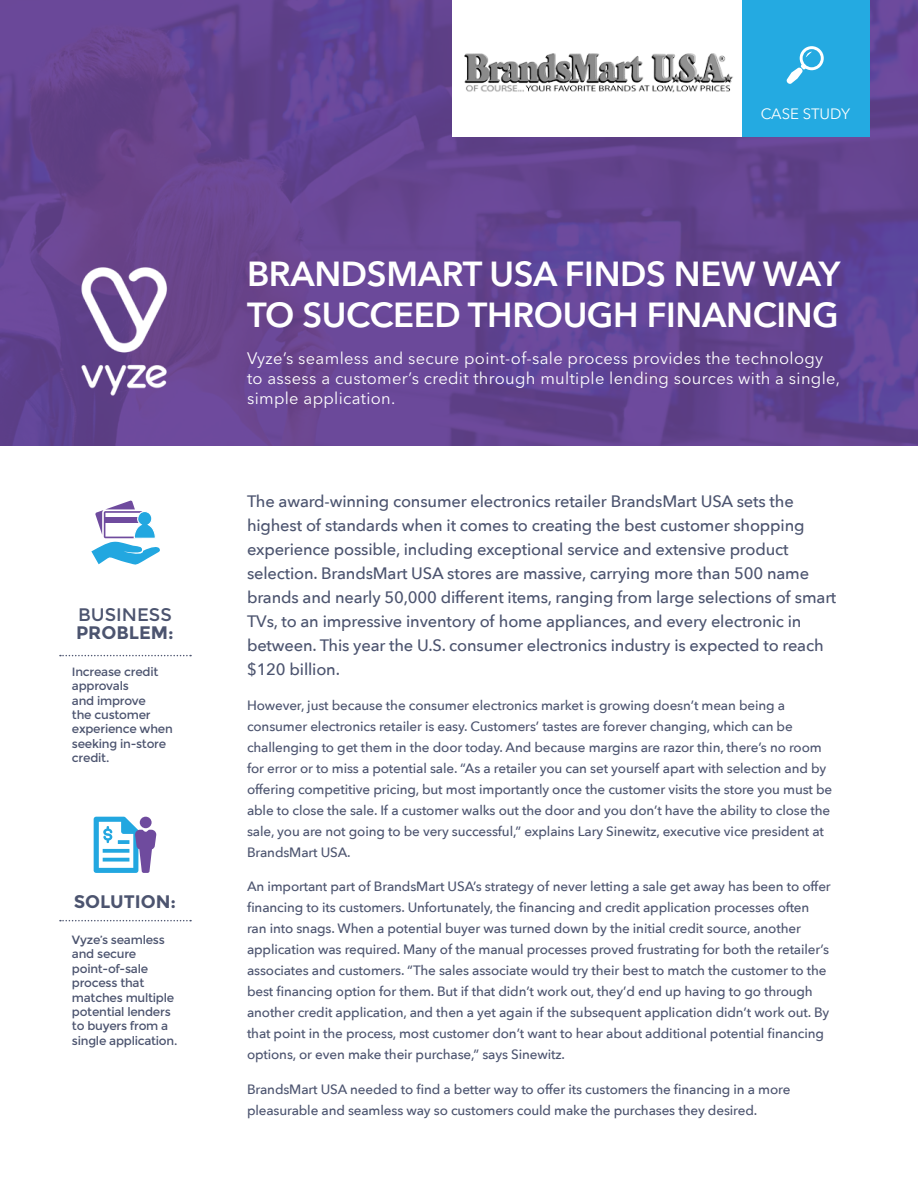
<style>
.page{position:relative;width:918px;height:1188px;background:#fff}
.page>*{position:absolute;margin:0;border:0;box-sizing:border-box;transform-origin:0 0}
.t1{font:600 34.5px/41.4px "Avenir Next LT Pro";letter-spacing:-.01em;color:#fff}
.t2{font:18.15px/18.1px "Montserrat";color:#4c546f}
.t3{font:700 18.15px "Montserrat";color:#4c546f}
.t4{font:500 16.5px/24px "Avenir Next";letter-spacing:-.01em;color:#4c546f}
.t5{font:16.5px/19.8px "Avenir Next LT Pro";letter-spacing:.02em;color:#fff}
.t6{font:15px "Avenir Next";color:#fff}
.t7{font:500 13.5px/21px "Avenir Next";letter-spacing:-.01em;color:#4c546f}
.t8{font:12px/14.4px "Montserrat";letter-spacing:-.02em;color:#4c546f}
.s1{font-weight:700}
</style>
<div class="page">
<img style="left:0;top:0;width:918px;height:446px">
<div style="left:742px;top:0;width:128px;height:136px;background:#24aae1"></div>
<svg style="left:786px;top:46px;width:38px;height:38px"></svg>
<svg style="left:60px;top:655px;width:131px;height:1px"></svg>
<svg style="left:60px;top:920px;width:131px;height:1px"></svg>
<img style="left:66px;top:245px;width:122px;height:164px">
<svg style="left:91px;top:500px;width:69px;height:65px"></svg>
<svg style="left:94px;top:817px;width:62px;height:56px"></svg>
<div style="left:452px;top:0;width:290px;height:136px;background:#fff"></div>
<img style="left:464px;top:53px;width:269px;height:40px">
<p class="t2" style="left:76px;top:606px;width:99px">BUSINESS<br><span class="s1">PROBLEM:</span></p>
<p class="t8" style="left:72px;top:665px;width:102px">Increase credit approvals<br>and improve<br>the customer experience when seeking in-store credit.</p>
<p class="t3" style="left:74px;top:891px;width:104px">SOLUTION:</p>
<p class="t8" style="left:72px;top:933px;width:107px">Vyze’s seamless and secure point-of-sale process that matches multiple potential lenders to buyers from a single application.</p>
<p class="t6" style="left:761px;top:101px;width:91px">CASE STUDY</p>
<p class="t1" style="left:247px;top:253px;width:595px">BRANDSMART USA FINDS NEW WAY<br>TO SUCCEED THROUGH FINANCING</p>
<p class="t5" style="left:247px;top:348px;width:595px">Vyze’s seamless and secure point-of-sale process provides the technology to assess a customer’s credit through multiple lending sources with a single, simple application.</p>
<p class="t4" style="left:247px;top:489px;width:591px">The award-winning consumer electronics retailer BrandsMart USA sets the highest of standards when it comes to creating the best customer shopping experience possible, including exceptional service and extensive product selection. BrandsMart USA stores are massive, carrying more than 500 name brands and nearly 50,000 different items, ranging from large selections of smart TVs, to an impressive inventory of home appliances, and every electronic in between. This year the U.S. consumer electronics industry is expected to reach $120 billion.</p>
<p class="t7" style="left:247px;top:694px;width:587px">However, just because the consumer electronics market is growing doesn’t mean being a consumer electronics retailer is easy. Customers’ tastes are forever changing, which can be challenging to get them in the door today. And because margins are razor thin, there’s no room for error or to miss a potential sale. “As a retailer you can set yourself apart with selection and by offering competitive pricing, but most importantly once the customer visits the store you must be able to close the sale. If a customer walks out the door and you don’t have the ability to close the sale, you are not going to be very successful,” explains Lary Sinewitz, executive vice president at BrandsMart USA.</p>
<p class="t7" style="left:247px;top:875px;width:585px">An important part of BrandsMart USA’s strategy of never letting a sale get away has been to offer financing to its customers. Unfortunately, the financing and credit application processes often ran into snags. When a potential buyer was turned down by the initial credit source, another application was required. Many of the manual processes proved frustrating for both the retailer’s associates and customers. “The sales associate would try their best to match the customer to the best financing option for them. But if that didn’t work out, they’d end up having to go through another credit application, and then a yet again if the subsequent application didn’t work out. By that point in the process, most customer don’t want to hear about additional potential financing options, or even make their purchase,” says Sinewitz.</p>
<p class="t7" style="left:247px;top:1078px;width:545px">BrandsMart USA needed to find a better way to offer its customers the financing in a more pleasurable and seamless way so customers could make the purchases they desired.</p>
</div>
